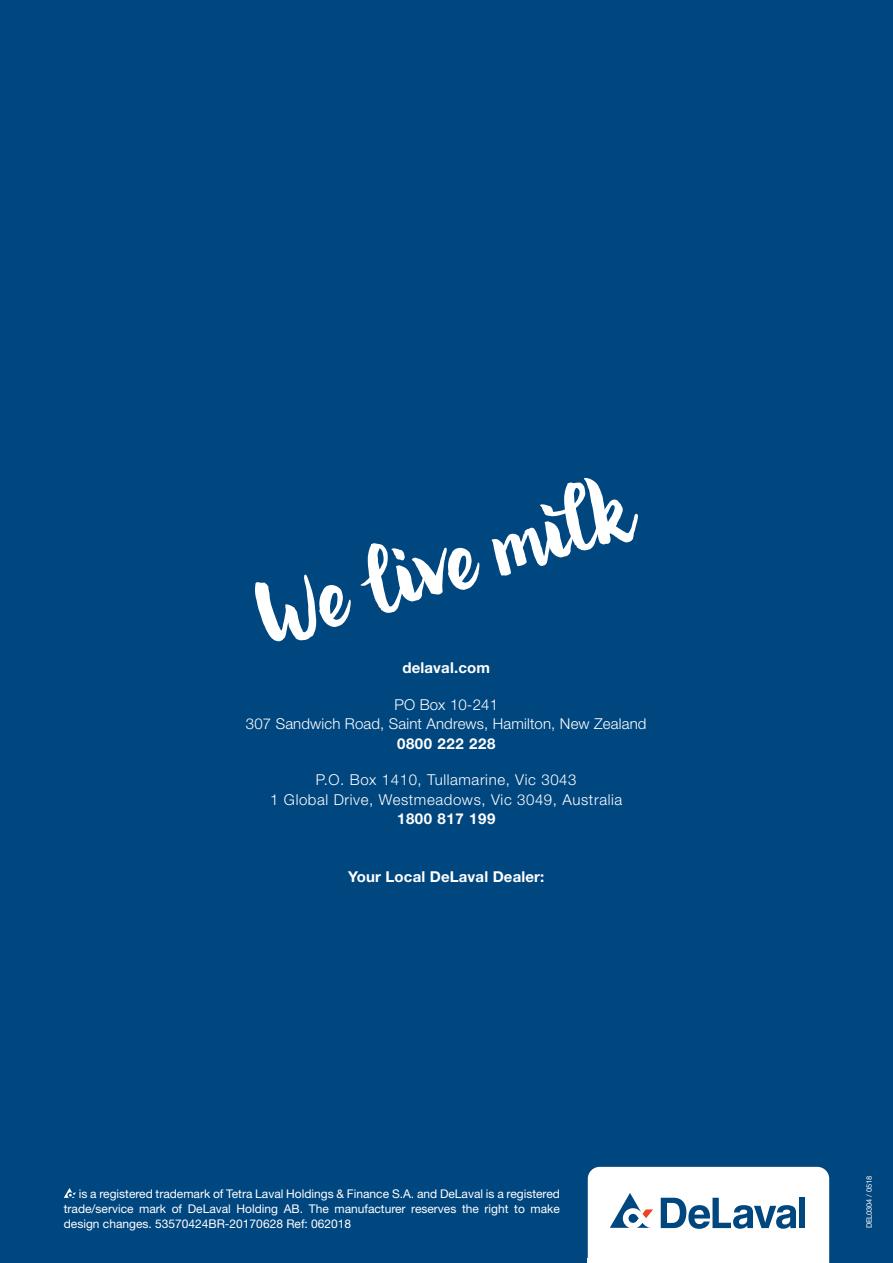
<style>
.page{position:relative;width:893px;height:1263px;background:#00467f}
.page>*{position:absolute;margin:0;border:0;box-sizing:border-box;transform-origin:0 0}
.t1{font:300 15px/19.5px "Helvetica Neue";letter-spacing:.04em;color:#fff;text-align:center}
.t2{font:300 15px/19.5px "Helvetica Neue";letter-spacing:.01em;color:#fff;text-align:center}
.t3{font:700 15px "Helvetica Neue LT Std";letter-spacing:.01em;color:#fff}
.t4{font:700 15px "Helvetica Neue";letter-spacing:.04em;color:#fff}
.t5{font:700 15px "Helvetica Neue";letter-spacing:.01em;color:#fff}
.t6{font:12px/15px "Helvetica Neue LT Std";color:#fff;text-align:justify}
.t7{font:7.5px "Helvetica Neue LT Std";letter-spacing:-.02em;color:#fff}
</style>
<div class="page">
<svg style="left:64px;top:1188px;width:12px;height:10px"></svg>
<svg style="left:361px;top:543px;width:118px;height:70px"></svg>
<svg style="left:492px;top:478px;width:146px;height:98px"></svg>
<svg style="left:255px;top:574px;width:96px;height:67px"></svg>
<svg style="left:588px;top:1167px;width:241px;height:96px;background:#e1e9ef"></svg>
<p class="t5" style="left:402px;top:658px;width:89px">delaval.com</p>
<p class="t2" style="left:246px;top:694px;width:402px">PO Box 10-241<br>307 Sandwich Road, Saint Andrews, Hamilton, New Zealand</p>
<p class="t4" style="left:397px;top:734px;width:100px">0800 222 228</p>
<p class="t1" style="left:270px;top:770px;width:354px">P.O. Box 1410, Tullamarine, Vic 3043<br>1 Global Drive, Westmeadows, Vic 3049, Australia</p>
<p class="t4" style="left:397px;top:809px;width:100px">1800 817 199</p>
<p class="t3" style="left:348px;top:868px;width:198px">Your Local DeLaval Dealer:</p>
<p class="t6" style="left:64px;top:1186px;width:498px;text-indent:15px">is a registered trademark of Tetra Laval Holdings &amp; Finance S.A. and DeLaval is a registered trade/service mark of DeLaval Holding AB. The manufacturer reserves the right to make design changes. 53570424BR-20170628 Ref: 062018</p>
<p class="t7" style="left:865px;top:1228px;width:54px;rotate:-90deg">DEL0304 / 0518</p>
</div>
